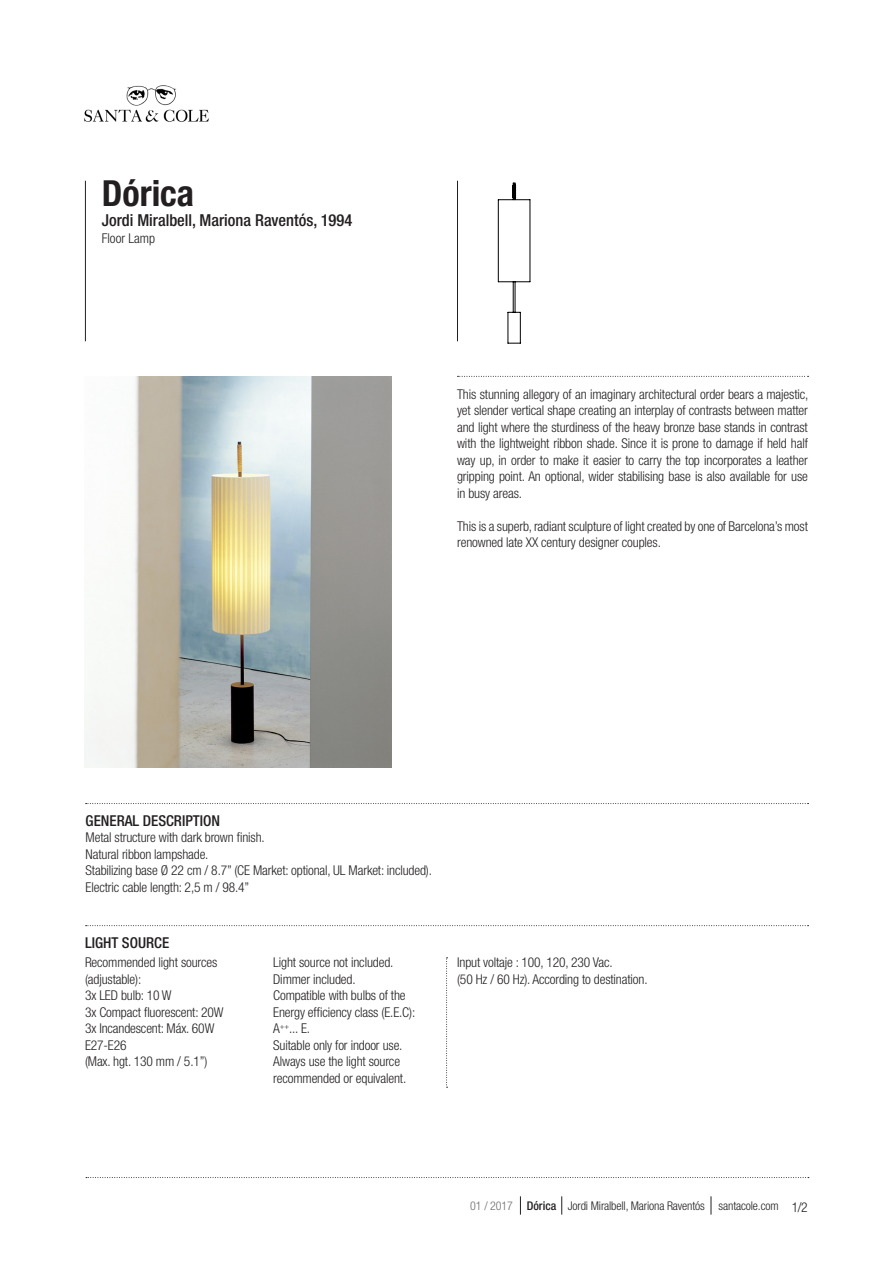
<style>
.page{position:relative;width:893px;height:1263px;background:#fff}
.page>*{position:absolute;margin:0;border:0;box-sizing:border-box;transform-origin:0 0}
.t1{font:700 condensed 36px "Helvetica Neue LT Std";color:#231f20}
.t2{font:500 condensed 16.5px "Helvetica Neue LT Std";color:#231f20}
.t3{font:500 condensed 15px "Helvetica Neue LT Std";color:#231f20}
.t4{font:300 condensed 13.5px/16.5px "Helvetica Neue LT Std";letter-spacing:-.01em;color:#231f20}
.t5{font:300 condensed 12px "Helvetica Neue LT Std";letter-spacing:-.01em;color:#231f20}
.s1{color:#6c6d70}
.s2{font-weight:500}
</style>
<div class="page">
<hr style="left:457px;top:181px;width:1px;height:160px;background:#231f20">
<hr style="left:85px;top:181px;width:1px;height:160px;background:#231f20">
<img style="left:85px;top:377px;width:306px;height:390px">
<svg style="left:457px;top:376px;width:351px;height:1px"></svg>
<svg style="left:86px;top:925px;width:722px;height:1px"></svg>
<svg style="left:86px;top:803px;width:722px;height:1px"></svg>
<svg style="left:86px;top:1177px;width:723px;height:1px"></svg>
<svg style="left:711px;top:1196px;width:1px;height:18px"></svg>
<svg style="left:561px;top:1196px;width:1px;height:18px"></svg>
<svg style="left:520px;top:1196px;width:1px;height:18px"></svg>
<img style="left:84px;top:85px;width:125px;height:37px">
<svg style="left:446px;top:957px;width:2px;height:131px"></svg>
<svg style="left:498px;top:183px;width:32px;height:161px"></svg>
<p class="t1" style="left:102px;top:172px;width:94px">Dórica</p>
<p class="t2" style="left:102px;top:211px;width:252px">Jordi Miralbell, Mariona Raventós, 1994</p>
<p class="t4" style="left:102px;top:230px;width:55px">Floor Lamp</p>
<p class="t4" style="left:457px;top:386px;width:353px;text-align:justify">This stunning allegory of an imaginary architectural order bears a majestic, yet slender vertical shape creating an interplay of contrasts between matter and light where the sturdiness of the heavy bronze base stands in contrast with the lightweight ribbon shade. Since it is prone to damage if held half way up, in order to make it easier to carry the top incorporates a leather gripping point. An optional, wider stabilising base is also available for use in busy areas.</p>
<p class="t4" style="left:457px;top:518px;width:352px">This is a superb, radiant sculpture of light created by one of Barcelona’s most renowned late XX century designer couples.</p>
<p class="t3" style="left:86px;top:812px;width:136px">GENERAL DESCRIPTION</p>
<p class="t4" style="left:86px;top:829px;width:181px">Metal structure with dark brown finish.</p>
<p class="t4" style="left:86px;top:846px;width:124px">Natural ribbon lampshade.</p>
<p class="t4" style="left:86px;top:862px;width:348px">Stabilizing base Ø 22 cm / 8.7” (CE Market: optional, UL Market: included).</p>
<p class="t4" style="left:86px;top:879px;width:165px">Electric cable length: 2,5 m / 98.4”</p>
<p class="t3" style="left:85px;top:934px;width:86px">LIGHT SOURCE</p>
<p class="t4" style="left:85px;top:954px;width:134px">Recommended light sources (adjustable):</p>
<p class="t4" style="left:85px;top:987px;width:88px">3x LED bulb: 10 W</p>
<p class="t4" style="left:85px;top:1003px;width:140px">3x Compact fluorescent: 20W</p>
<p class="t4" style="left:85px;top:1020px;width:131px">3x Incandescent: Máx. 60W</p>
<p class="t4" style="left:85px;top:1036px;width:43px">E27-E26</p>
<p class="t4" style="left:85px;top:1053px;width:124px">(Max. hgt. 130 mm / 5.1”)</p>
<p class="t4" style="left:273px;top:954px;width:122px">Light source not included.</p>
<p class="t4" style="left:273px;top:970px;width:84px">Dimmer included.</p>
<p class="t4" style="left:273px;top:987px;width:144px">Compatible with bulbs of the<br>Energy efficiency class (E.E.C):<br>A<sup>++</sup>... E.</p>
<p class="t4" style="left:273px;top:1036px;width:131px">Suitable only for indoor use.</p>
<p class="t4" style="left:273px;top:1053px;width:135px">Always use the light source recommended or equivalent.</p>
<p class="t4" style="left:457px;top:954px;width:192px">Input voltaje : 100, 120, 230 Vac.<br>(50 Hz / 60 Hz). According to destination.</p>
<p class="t5" style="left:470px;top:1199px;width:310px"><span class="s1">01 / 2017</span> <span class="s2">Dórica</span> Jordi Miralbell, Mariona Raventós santacole.com</p>
<p class="t4" style="left:792px;top:1198px;width:17px">1/2</p>
</div>
